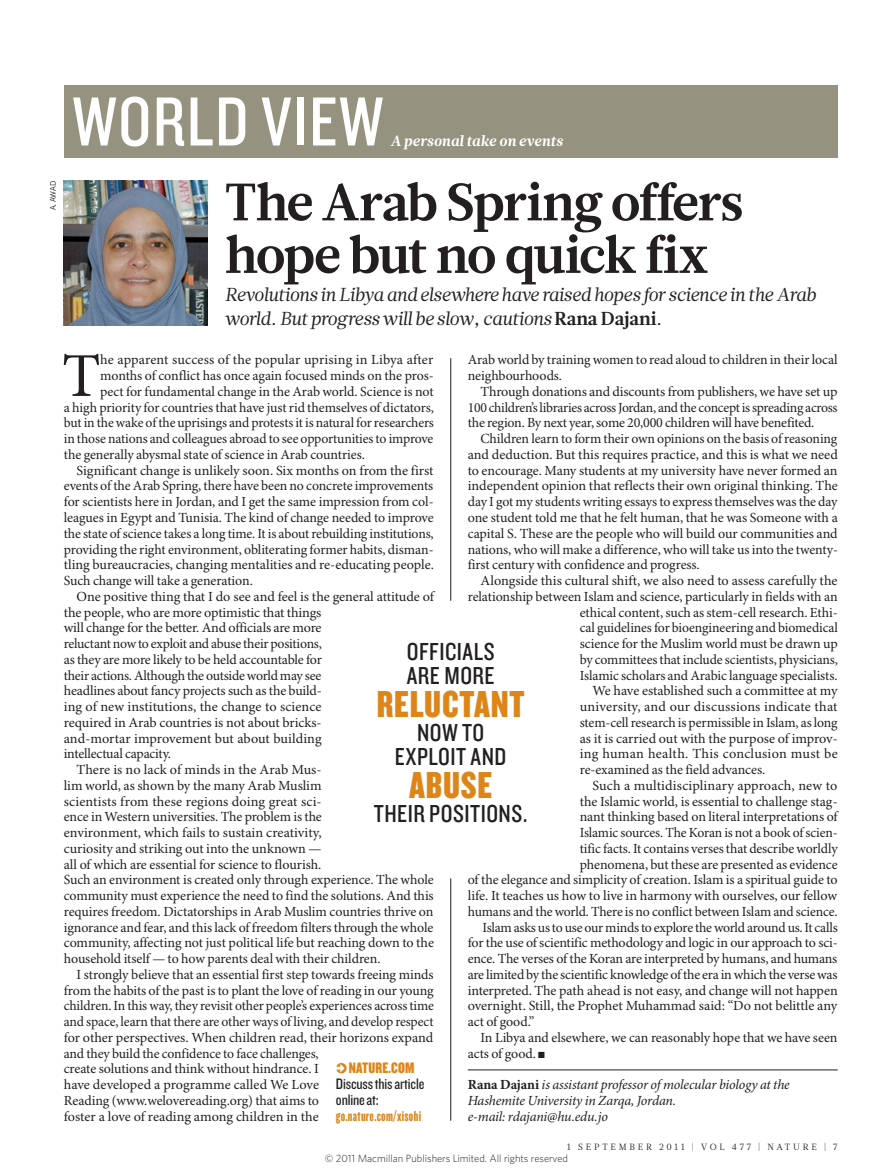
<style>
.page{position:relative;width:893px;height:1174px;background:#fff}
.page>*{position:absolute;margin:0;border:0;box-sizing:border-box;transform-origin:0 0}
.SECTION_HEADING_BOXE{font:72px "Knockout 29 Junior Ltweight";letter-spacing:.02em;color:#fff}
.BODY_DROP_CAP{font:62.4px "Minion Pro";color:#231f20}
.WORLD_VIEW_HEAD_35{font:700 52.5px/52.5px "Glosa Math";letter-spacing:-.025em;color:#231f20}
.PULL_QUOTE_ALT{font:39px "Knockout 69 Full Liteweight";letter-spacing:.02em;color:#dd8519}
.PULL_QUOTE_ALT-2{font:25.5px/24px "Knockout 29 Junior Ltweight";letter-spacing:.02em;color:#231f20}
.EDITORIAL_INTRO{font:italic 18.75px/23.7px "Glosa Math";letter-spacing:-.01em;color:#231f20}
.WEB_BOX_TEXT{font:15.75px/15.8px "Knockout 29 Junior Ltweight";letter-spacing:-.01em;color:#231f20}
.WEB_BOX_NATURE{font:15.75px "Knockout 69 Full Liteweight";letter-spacing:.01em;color:#dd8519}
.t1{font:italic 700 15px "Glosa Math";letter-spacing:.005em;color:#fff}
.WEB_BOX_URL{font:15px "Knockout 68 Full Featherwt";letter-spacing:.02em;color:#dd8519}
.BODY_INDENT{font:13.95px/15.8px "Minion Pro";letter-spacing:-.01em;color:#231f20;text-align:justify}
.BODY_DROP_CAP-2{font:13.95px "Minion Pro";letter-spacing:-.01em;color:#231f20}
.AUTHOR_DETAILS{font:italic 13.95px/15.8px "Minion Pro";letter-spacing:-.015em;color:#231f20}
.BODY_DROP_CAP-3{font:13.95px "Minion Pro";letter-spacing:.01em;color:#231f20}
.EMAIL{font:italic 13.95px "Minion Pro";letter-spacing:-.02em;color:#231f20}
.t2{font:300 10.5px "Whitney";color:#231f20}
.t3{font:9px "Glosa Math";letter-spacing:.315em;color:#231f20}
.PIC_CREDIT{font:7.5px "News Gothic MTOT";color:#231f20}
.s1{font-weight:700;font-style:normal}
</style>
<div class="page">
<img style="left:64px;top:181px;width:144px;height:144px">
<hr style="left:468px;top:1069px;width:370px;height:1px;background:#231f20">
<svg style="left:336px;top:1063px;width:11px;height:10px"></svg>
<svg style="left:336px;top:1063px;width:9px;height:9px"></svg>
<hr style="left:450px;top:878px;width:1px;height:242px;background:#231f20">
<hr style="left:450px;top:358px;width:1px;height:243px;background:#231f20">
<div style="left:64px;top:85px;width:774px;height:72px;background:#95937f"></div>
<p class="PIC_CREDIT" style="left:49px;top:210px;width:31px;rotate:-90deg">A. AWAD</p>
<p class="SECTION_HEADING_BOXE" style="left:72px;top:75px;width:313px">WORLD VIEW</p>
<p class="t1" style="left:390px;top:130px;width:174px">A personal take on events</p>
<p class="WORLD_VIEW_HEAD_35" style="left:225px;top:177px;width:520px">The Arab Spring offers hope but no quick fix</p>
<p class="EDITORIAL_INTRO" style="left:225px;top:283px;width:593px">Revolutions in Libya and elsewhere have raised hopes for science in the Arab world. But progress will be slow, cautions <span class="s1">Rana Dajani</span>.</p>
<p class="BODY_DROP_CAP" style="left:62px;top:339px;width:40px">T</p>
<p class="BODY_DROP_CAP-3" style="left:100px;top:351px;width:335px">he apparent success of the popular uprising in Libya after</p>
<p class="BODY_INDENT" style="left:468px;top:353px;width:371px">Arab world by training women to read aloud to children in their local neighbourhoods.</p>
<p class="BODY_INDENT" style="left:468px;top:384px;width:371px;text-indent:13px">Through donations and discounts from publishers, we have set up 100 children’s libraries across Jordan, and the concept is spreading across the region. By next year, some 20,000 children will have benefited.</p>
<p class="BODY_INDENT" style="left:468px;top:431px;width:372px;text-indent:13px">Children learn to form their own opinions on the basis of reasoning and deduction. But this requires practice, and this is what we need to encourage. Many students at my university have never formed an independent opinion that reflects their own original thinking. The day I got my students writing essays to express themselves was the day one student told me that he felt human, that he was Someone with a capital S. These are the people who will build our communities and nations, who will make a difference, who will take us into the twenty&shy;first century with confidence and progress.</p>
<p class="BODY_INDENT" style="left:468px;top:573px;width:372px;text-align:right">Alongside this cultural shift, we also need to assess carefully the relationship between Islam and science, particularly in fields with an ethical content, such as stem-cell research. Ethi-<br>cal guidelines for bioengineering and biomedical<br>science for the Muslim world must be drawn up<br>by committees that include scientists, physicians,<br>Islamic scholars and Arabic language specialists.</p>
<p class="BODY_INDENT" style="left:580px;top:683px;width:260px;text-indent:13px">We have established such a committee at my university, and our discussions indicate that stem-cell research is permissible in Islam, as long as it is carried out with the purpose of improv&shy;ing human health. This conclusion must be re-examined as the field advances.</p>
<p class="BODY_INDENT" style="left:468px;top:778px;width:371px;text-align:right">Such a multidisciplinary approach, new to<br>the Islamic world, is essential to challenge stag-<br>nant thinking based on literal interpretations of<br>Islamic sources. The Koran is not a book of scien-<br>tific facts. It contains verses that describe worldly<br>phenomena, but these are presented as evidence<br>of the elegance and simplicity of creation. Islam is a spiritual guide to life. It teaches us how to live in harmony with ourselves, our fellow humans and the world. There is no conflict between Islam and science.</p>
<p class="BODY_INDENT" style="left:468px;top:920px;width:372px;text-indent:15px">Islam asks us to use our minds to explore the world around us. It calls for the use of scientific methodology and logic in our approach to sci&shy;ence. The verses of the Koran are interpreted by humans, and humans are limited by the scientific knowledge of the era in which the verse was interpreted. The path ahead is not easy, and change will not happen overnight. Still, the Prophet Muhammad said: “Do not belittle any act of good.”</p>
<p class="BODY_INDENT" style="left:468px;top:1030px;width:371px;text-indent:13px">In Libya and elsewhere, we can reasonably hope that we have seen acts of good. ■</p>
<p class="AUTHOR_DETAILS" style="left:468px;top:1077px;width:324px"><span class="s1">Rana Dajani</span> is assistant professor of molecular biology at the<br>Hashemite University in Zarqa, Jordan.</p>
<p class="EMAIL" style="left:468px;top:1107px;width:142px">e-mail: rdajani@hu.edu.jo</p>
<p class="BODY_DROP_CAP-2" style="left:100px;top:367px;width:335px">months of conflict has once again focused minds on the pros-</p>
<p class="BODY_DROP_CAP-2" style="left:100px;top:383px;width:335px">pect for fundamental change in the Arab world. Science is not</p>
<p class="BODY_DROP_CAP-2" style="left:64px;top:399px;width:372px">a high priority for countries that have just rid themselves of dictators,</p>
<p class="BODY_DROP_CAP-2" style="left:64px;top:414px;width:372px">but in the wake of the uprisings and protests it is natural for researchers</p>
<p class="BODY_DROP_CAP-2" style="left:64px;top:430px;width:371px">in those nations and colleagues abroad to see opportunities to improve</p>
<p class="BODY_DROP_CAP-2" style="left:64px;top:446px;width:303px">the generally abysmal state of science in Arab countries.</p>
<p class="BODY_INDENT" style="left:64px;top:463px;width:372px;text-indent:13px">Significant change is unlikely soon. Six months on from the first events of the Arab Spring, there have been no concrete improvements for scientists here in Jordan, and I get the same impression from col&shy;leagues in Egypt and Tunisia. The kind of change needed to improve the state of science takes a long time. It is about rebuilding institutions, providing the right environment, obliterating former habits, disman&shy;tling bureaucracies, changing mentalities and re-educating people.<br>Such change will take a generation.</p>
<p class="BODY_INDENT" style="left:64px;top:589px;width:372px;text-align:left;text-indent:13px">One positive thing that I do see and feel is the general attitude of the people, who are more optimistic that things<br>will change for the better. And officials are more<br>reluctant now to exploit and abuse their positions,<br>as they are more likely to be held accountable for<br>their actions. Although the outside world may see<br>headlines about fancy projects such as the build-<br>ing of new institutions, the change to science<br>required in Arab countries is not about bricks-<br>and-mortar improvement but about building<br>intellectual capacity.</p>
<p class="BODY_INDENT" style="left:64px;top:762px;width:372px;text-align:left;text-indent:13px">There is no lack of minds in the Arab Mus-<br>lim world, as shown by the many Arab Muslim<br>scientists from these regions doing great sci-<br>ence in Western universities. The problem is the<br>environment, which fails to sustain creativity,<br>curiosity and striking out into the unknown —<br>all of which are essential for science to flourish.<br>Such an environment is created only through experience. The whole community must experience the need to find the solutions. And this requires freedom. Dictatorships in Arab Muslim countries thrive on ignorance and fear, and this lack of freedom filters through the whole community, affecting not just political life but reaching down to the household itself — to how parents deal with their children.</p>
<p class="BODY_INDENT" style="left:64px;top:967px;width:372px;text-align:left;text-indent:13px">I strongly believe that an essential first step towards freeing minds from the habits of the past is to plant the love of reading in our young children. In this way, they revisit other people’s experiences across time and space, learn that there are other ways of living, and develop respect for other perspectives. When children read, their horizons expand and they build the confidence to face challenges,<br>create solutions and think without hindrance. I<br>have developed a programme called We Love<br>Reading (www.welovereading.org) that aims to<br>foster a love of reading among children in the</p>
<p class="PULL_QUOTE_ALT-2" style="left:407px;top:638px;width:89px">OFFICIALS<br>ARE MORE</p>
<p class="PULL_QUOTE_ALT" style="left:377px;top:679px;width:149px">RELUCTANT</p>
<p class="PULL_QUOTE_ALT-2" style="left:395px;top:719px;width:113px;text-align:center">NOW TO<br>EXPLOIT AND</p>
<p class="PULL_QUOTE_ALT" style="left:409px;top:760px;width:85px">ABUSE</p>
<p class="PULL_QUOTE_ALT-2" style="left:374px;top:800px;width:155px">THEIR POSITIONS.</p>
<p class="WEB_BOX_NATURE" style="left:349px;top:1058px;width:67px">NATURE.COM</p>
<p class="WEB_BOX_TEXT" style="left:336px;top:1075px;width:90px">Discuss this article online at:</p>
<p class="WEB_BOX_URL" style="left:336px;top:1106px;width:87px">go.nature.com/xisohi</p>
<p class="t3" style="left:567px;top:1141px;width:272px">1 SEPTEMBER 2011 | VOL 477 | NATURE | 7</p>
<p class="t2" style="left:325px;top:1151px;width:245px">© 2011 Macmillan Publishers Limited. All rights reserved</p>
</div>
